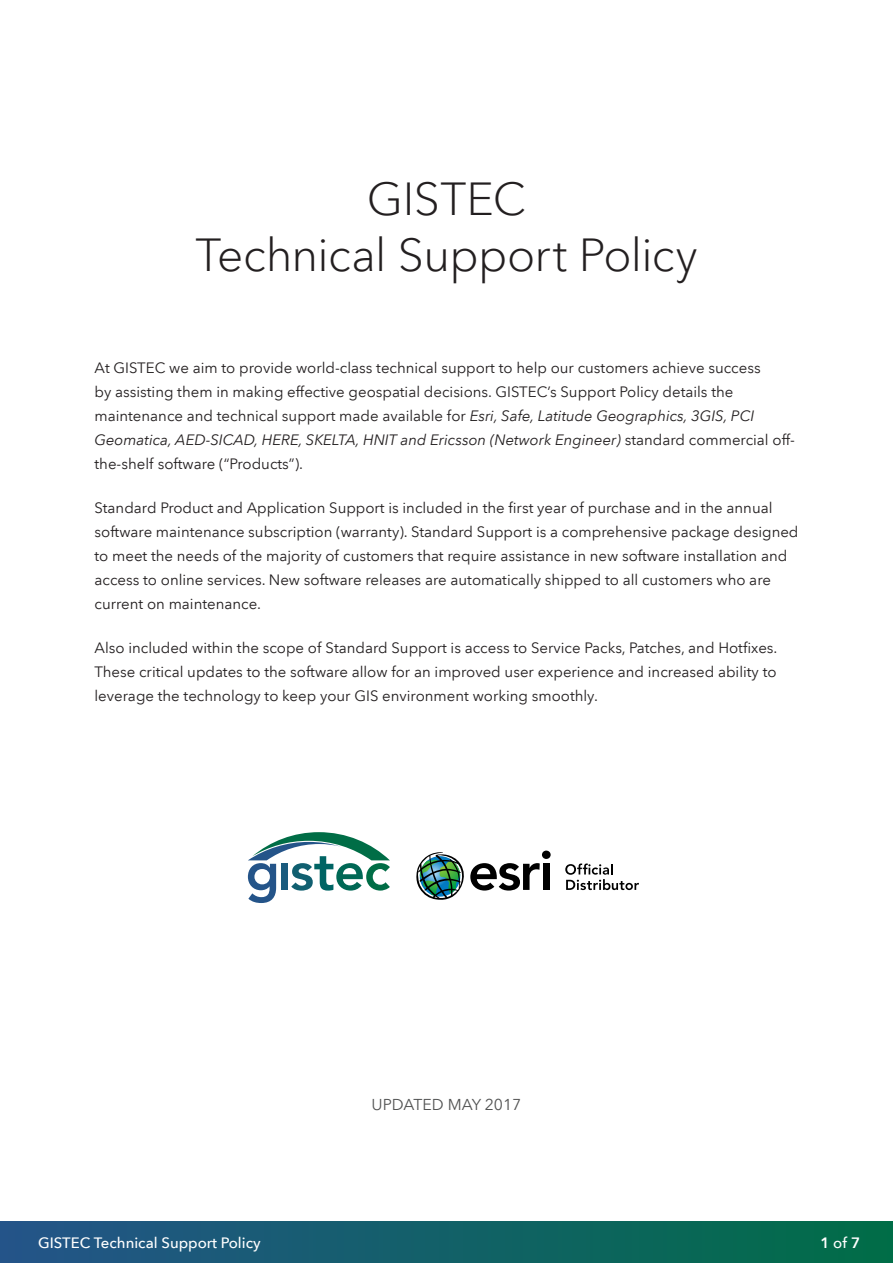
<style>
.page{position:relative;width:893px;height:1263px;background:#fff}
.page>*{position:absolute;margin:0;border:0;box-sizing:border-box;transform-origin:0 0}
.t1{font:300 46.2px/55.5px "Avenir Next LT Pro";letter-spacing:-.015em;color:#231f20;text-align:center}
.t2{font:15.75px "Avenir Next LT Pro";color:#515252}
.t3{font:15px/24px "Avenir Next LT Pro";color:#231f20}
.t4{font:500 15px "Avenir Next LT Pro";color:#fff}
.t5{font:600 15px "Avenir Next LT Pro";color:#fff}
.s1{font-style:italic}
.s2{font-weight:500}
</style>
<div class="page">
<div style="left:1px;top:1221px;width:892px;height:42px;background:linear-gradient(to right,#245489,#006d47)"></div>
<div style="left:542px;top:850px;width:9px;height:9px;background:#000;border-radius:50%"></div>
<div style="left:543px;top:864px;width:7px;height:26px;background:#000"></div>
<svg style="left:416px;top:852px;width:124px;height:48px"></svg>
<svg style="left:565px;top:863px;width:74px;height:27px"></svg>
<svg style="left:248px;top:832px;width:142px;height:71px"></svg>
<h1 class="t1" style="left:195px;top:171px;width:504px">GISTEC<br>Technical Support Policy</h1>
<p class="t3" style="left:94px;top:356px;width:702px">At GISTEC we aim to provide world-class technical support to help our customers achieve success<br>by assisting them in making effective geospatial decisions. GISTEC’s Support Policy details the maintenance and technical support made available for <span class="s1">Esri, Safe, Latitude Geographics, 3GIS, PCI Geomatica, AED-SICAD, HERE, SKELTA, HNIT and Ericsson (Network Engineer)</span> standard commercial off&shy;the-shelf software (“Products”).</p>
<p class="t3" style="left:94px;top:496px;width:705px">Standard Product and Application Support is included in the first year of purchase and in the annual software maintenance subscription (warranty). Standard Support is a comprehensive package designed to meet the needs of the majority of customers that require assistance in new software installation and access to online services. New software releases are automatically shipped to all customers who are current on maintenance.</p>
<p class="t3" style="left:94px;top:636px;width:684px;text-align:justify">Also included within the scope of Standard Support is access to Service Packs, Patches, and Hotfixes.<br>These critical updates to the software allow for an improved user experience and increased ability to leverage the technology to keep your GIS environment working smoothly.</p>
<p class="t2" style="left:372px;top:1095px;width:151px">UPDATED MAY 2017</p>
<p class="t4" style="left:38px;top:1233px;width:224px">GISTEC Technical Support Policy</p>
<p class="t5" style="left:820px;top:1233px;width:41px">1 <span class="s2">of</span> 7</p>
</div>
